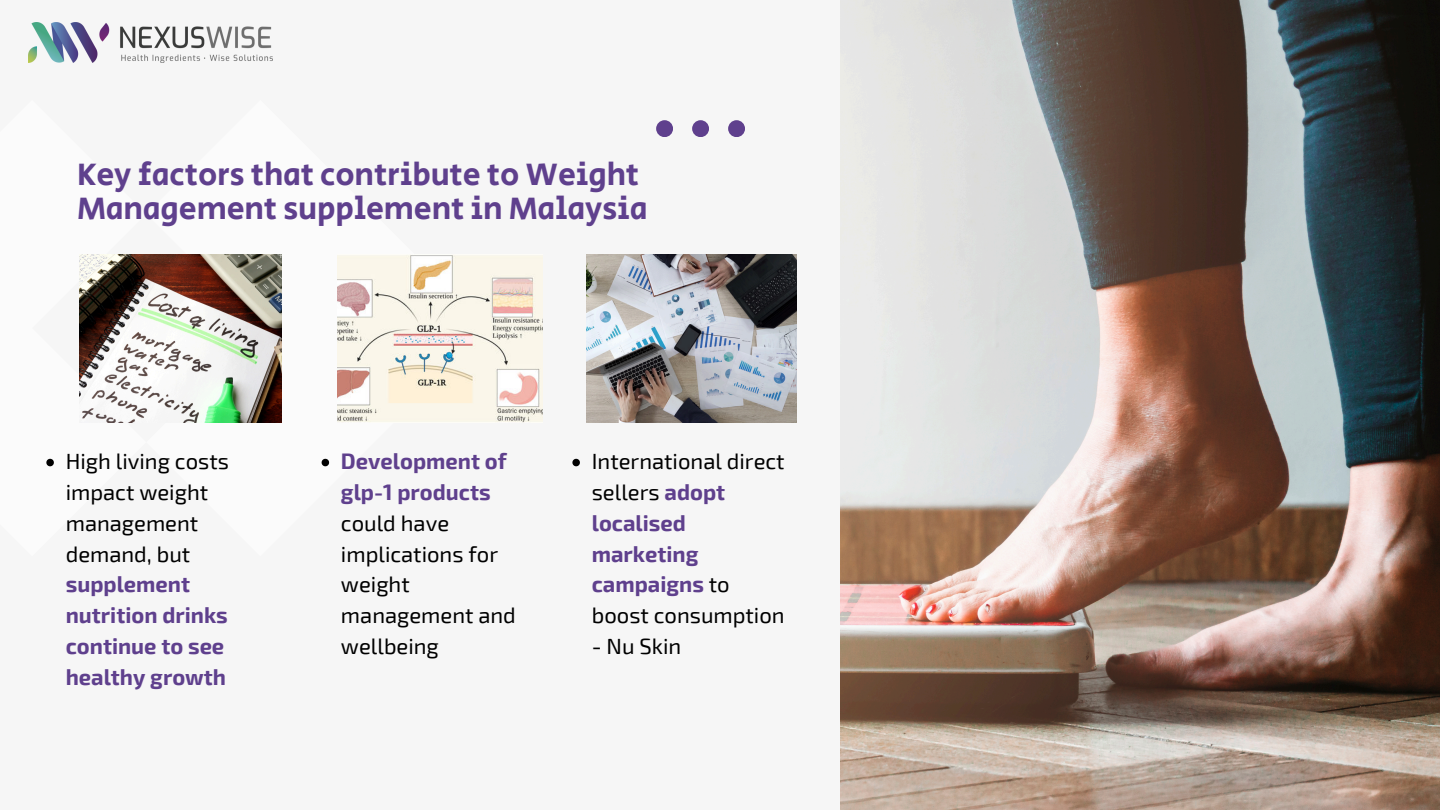
<style>
.page{position:relative;width:1440px;height:810px;background:#f6f6f6}
.page>*{position:absolute;margin:0;border:0;box-sizing:border-box;transform-origin:0 0}
.t1{font:32px/33.8px "Secular One";letter-spacing:-.005em;color:#5f408d}
.t2{font:22px/30.8px "Exo 2";color:#000}
.t3{font:700 22px/30.8px "Exo 2";color:#5f408d}
.s1{font-weight:700;color:#5f408d}
</style>
<div class="page">
<div style="left:656px;top:120px;width:17px;height:17px;background:#5f408d;border-radius:50%"></div>
<div style="left:692px;top:120px;width:17px;height:17px;background:#5f408d;border-radius:50%"></div>
<div style="left:728px;top:120px;width:17px;height:17px;background:#5f408d;border-radius:50%"></div>
<img style="left:28px;top:23px;width:245px;height:40px">
<img style="left:80px;top:254px;width:202px;height:168px">
<img style="left:337px;top:255px;width:206px;height:167px">
<img style="left:586px;top:254px;width:210px;height:168px">
<img style="left:840px;top:0;width:600px;height:810px">
<svg style="left:46px;top:459px;width:8px;height:7px"></svg>
<svg style="left:322px;top:459px;width:7px;height:7px"></svg>
<svg style="left:572px;top:459px;width:8px;height:7px"></svg>
<h1 class="t1" style="left:77px;top:158px;width:572px">Key factors that contribute to Weight<br>Management supplement in Malaysia</h1>
<p class="t2" style="left:66px;top:447px;width:165px">High living costs impact weight management demand, but</p>
<p class="t3" style="left:66px;top:570px;width:164px">supplement nutrition drinks continue to see healthy growth</p>
<p class="t3" style="left:341px;top:447px;width:167px">Development of glp-1 products</p>
<p class="t2" style="left:341px;top:508px;width:176px">could have implications for weight management and wellbeing</p>
<p class="t2" style="left:592px;top:447px;width:194px">International direct sellers <span class="s1">adopt localised marketing campaigns</span> to boost consumption</p>
<p class="t2" style="left:592px;top:631px;width:91px">- Nu Skin</p>
</div>
